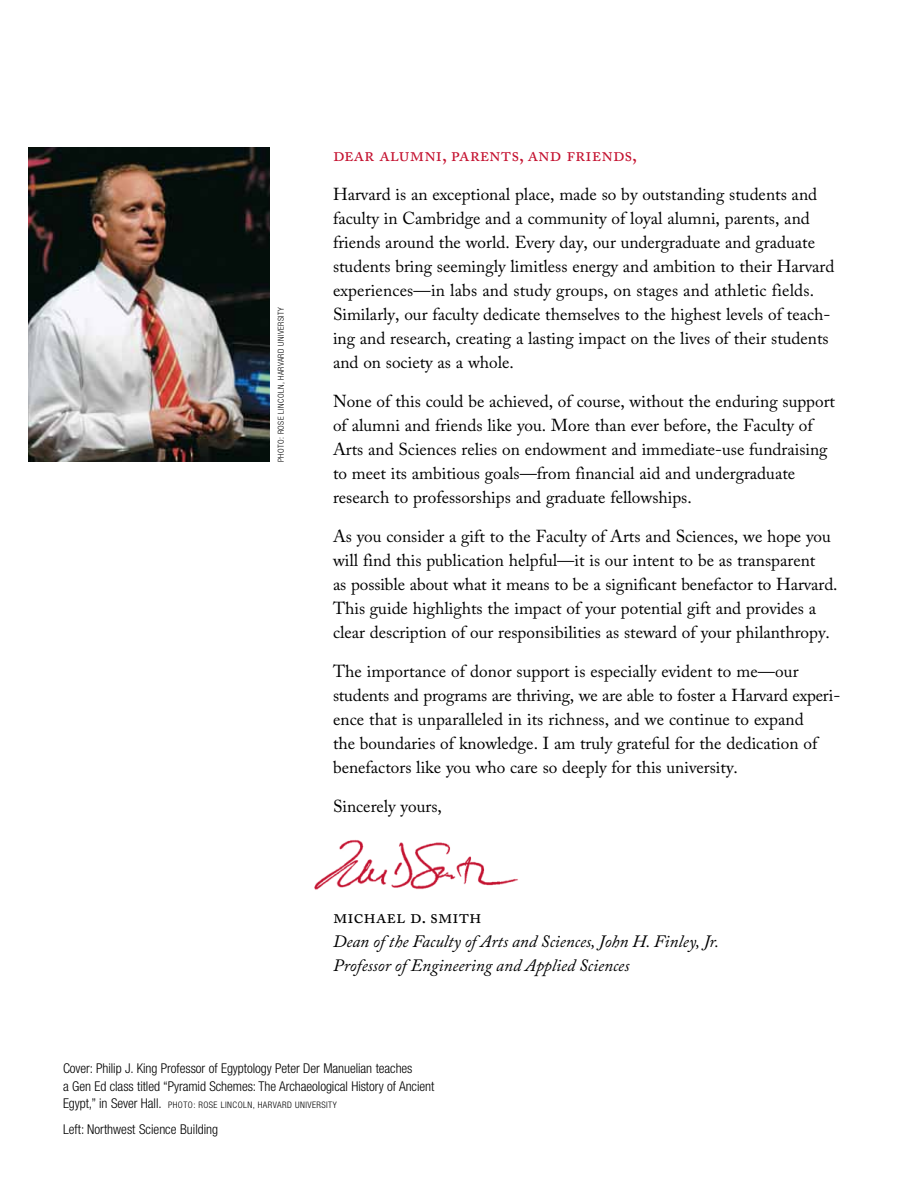
<style>
.page{position:relative;width:918px;height:1188px;background:#fff}
.page>*{position:absolute;margin:0;border:0;box-sizing:border-box;transform-origin:0 0}
.t1{font:19.5px "Adobe Caslon Regular SC";color:#c41230}
.t2{font:19.5px "Adobe Caslon Regular SC";color:#000}
.t3{font:17.25px/24px "Adobe Caslon Pro";color:#000}
.t4{font:italic 17.25px/24px "Adobe Caslon Pro";color:#000}
.t5{font:300 condensed 13.5px/17.2px "Helvetica Neue LT Std";letter-spacing:-.005em;color:#000}
.t6{font:300 condensed 9px "Helvetica Neue LT Std";letter-spacing:.05em;color:#000}
.t7{font:300 condensed 8.25px "Helvetica Neue LT Std";letter-spacing:.05em;color:#000}
.s1{font-size:13.5px}
</style>
<div class="page">
<img style="left:314px;top:839px;width:204px;height:51px">
<img style="left:29px;top:147px;width:241px;height:315px">
<p class="t7" style="left:276px;top:462px;width:156px;rotate:-90deg">Photo: Rose Lincoln, Harvard university</p>
<p class="t1" style="left:333px;top:143px;width:306px">dear alumni, parents, and friends,</p>
<p class="t3" style="left:333px;top:182px;width:503px">Harvard is an exceptional place, made so by outstanding students and faculty in Cambridge and a community of loyal alumni, parents, and friends around the world. Every day, our undergraduate and graduate students bring seemingly limitless energy and ambition to their Harvard experiences—in labs and study groups, on stages and athletic fields.<br>Similarly, our faculty dedicate themselves to the highest levels of teach&shy;ing and research, creating a lasting impact on the lives of their students and on society as a whole.</p>
<p class="t3" style="left:333px;top:389px;width:504px">None of this could be achieved, of course, without the enduring support of alumni and friends like you. More than ever before, the Faculty of Arts and Sciences relies on endowment and immediate-use fundraising to meet its ambitious goals—from financial aid and undergraduate research to professorships and graduate fellowships.</p>
<p class="t3" style="left:333px;top:524px;width:506px">As you consider a gift to the Faculty of Arts and Sciences, we hope you will find this publication helpful—it is our intent to be as transparent<br>as possible about what it means to be a significant benefactor to Harvard.<br>This guide highlights the impact of your potential gift and provides a clear description of our responsibilities as steward of your philanthropy.</p>
<p class="t3" style="left:333px;top:659px;width:509px">The importance of donor support is especially evident to me—our students and programs are thriving, we are able to foster a Harvard experi&shy;ence that is unparalleled in its richness, and we continue to expand<br>the boundaries of knowledge. I am truly grateful for the dedication of benefactors like you who care so deeply for this university.</p>
<p class="t3" style="left:333px;top:794px;width:110px">Sincerely yours,</p>
<p class="t2" style="left:333px;top:905px;width:150px">michael d. smith</p>
<p class="t4" style="left:333px;top:929px;width:388px">Dean of the Faculty of Arts and Sciences, John H. Finley, Jr.<br>Professor of Engineering and Applied Sciences</p>
<p class="t5" style="left:63px;top:1060px;width:373px">Cover: Philip J. King Professor of Egyptology Peter Der Manuelian teaches<br>a Gen Ed class titled “Pyramid Schemes: The Archaeological History of Ancient</p>
<p class="t6" style="left:63px;top:1099px;width:275px"><span class="s1">Egypt,” in Sever Hall.</span> Photo: Rose Lincoln, Harvard university</p>
<p class="t5" style="left:63px;top:1120px;width:157px">Left: Northwest Science Building</p>
</div>
